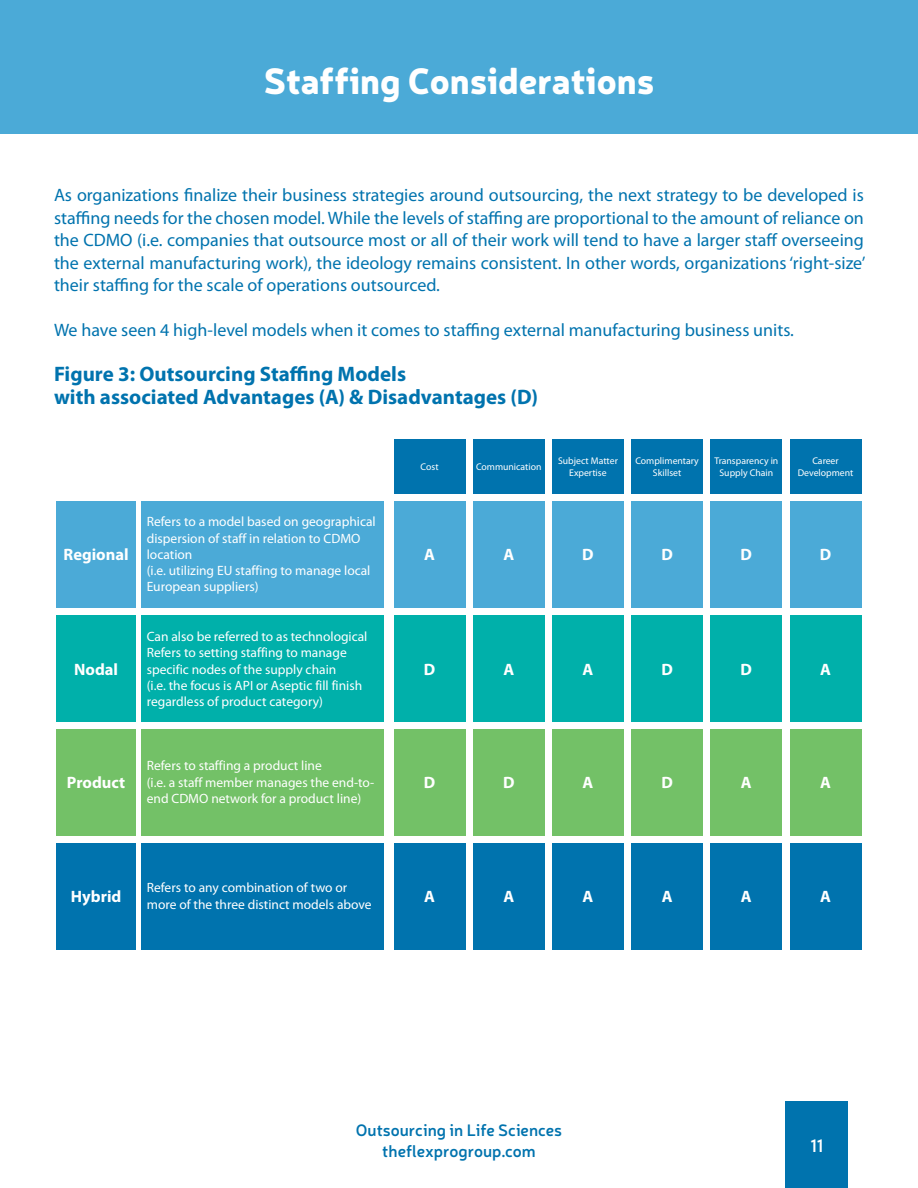
<style>
.page{position:relative;width:918px;height:1188px;background:#fff}
.page>*{position:absolute;margin:0;border:0;box-sizing:border-box;transform-origin:0 0}
.t1{font:900 36px "Neris";color:#fff}
.t2{font:700 21px/22.5px "Myriad Pro";color:#0073ae}
.t3{font:18px/22.5px "Myriad Pro";color:#0073ae;text-align:justify}
.t4{font:600 18px "Neris";color:#fff}
.t5{font:700 16.5px "Myriad Pro";color:#fff}
.t6{font:600 16.5px/21px "Neris";color:#0073ae;text-align:center}
.t7{font:13.5px/16.2px "Myriad Pro";color:#fff}
.t8{font:9.75px/11.7px "Myriad Pro";color:#fff;text-align:center}
</style>
<div class="page">
<div style="left:785px;top:1102px;width:63px;height:86px;background:#0073ae"></div>
<div style="left:0;top:0;width:918px;height:134px;background:#4baad7"></div>
<div style="left:142px;top:501px;width:242px;height:107px;background:#4baad7"></div>
<div style="left:57px;top:501px;width:79px;height:107px;background:#4baad7"></div>
<div style="left:394px;top:501px;width:71px;height:107px;background:#4baad7"></div>
<div style="left:473px;top:501px;width:72px;height:107px;background:#4baad7"></div>
<div style="left:552px;top:501px;width:72px;height:107px;background:#4baad7"></div>
<div style="left:631px;top:501px;width:72px;height:107px;background:#4baad7"></div>
<div style="left:711px;top:501px;width:71px;height:107px;background:#4baad7"></div>
<div style="left:790px;top:501px;width:71px;height:107px;background:#4baad7"></div>
<div style="left:394px;top:440px;width:71px;height:54px;background:#0073ae"></div>
<div style="left:473px;top:440px;width:72px;height:54px;background:#0073ae"></div>
<div style="left:552px;top:440px;width:72px;height:54px;background:#0073ae"></div>
<div style="left:631px;top:440px;width:72px;height:54px;background:#0073ae"></div>
<div style="left:711px;top:440px;width:71px;height:54px;background:#0073ae"></div>
<div style="left:790px;top:440px;width:71px;height:54px;background:#0073ae"></div>
<div style="left:142px;top:615px;width:242px;height:107px;background:#00b0aa"></div>
<div style="left:57px;top:615px;width:79px;height:107px;background:#00b0aa"></div>
<div style="left:394px;top:615px;width:71px;height:107px;background:#00b0aa"></div>
<div style="left:473px;top:615px;width:72px;height:107px;background:#00b0aa"></div>
<div style="left:552px;top:615px;width:72px;height:107px;background:#00b0aa"></div>
<div style="left:631px;top:615px;width:72px;height:107px;background:#00b0aa"></div>
<div style="left:711px;top:615px;width:71px;height:107px;background:#00b0aa"></div>
<div style="left:790px;top:615px;width:71px;height:107px;background:#00b0aa"></div>
<div style="left:142px;top:729px;width:242px;height:107px;background:#73c167"></div>
<div style="left:57px;top:729px;width:79px;height:107px;background:#73c167"></div>
<div style="left:394px;top:729px;width:71px;height:107px;background:#73c167"></div>
<div style="left:473px;top:729px;width:72px;height:107px;background:#73c167"></div>
<div style="left:552px;top:729px;width:72px;height:107px;background:#73c167"></div>
<div style="left:631px;top:729px;width:72px;height:107px;background:#73c167"></div>
<div style="left:711px;top:729px;width:71px;height:107px;background:#73c167"></div>
<div style="left:790px;top:729px;width:71px;height:107px;background:#73c167"></div>
<div style="left:142px;top:843px;width:242px;height:107px;background:#0073ae"></div>
<div style="left:57px;top:843px;width:79px;height:107px;background:#0073ae"></div>
<div style="left:394px;top:843px;width:71px;height:107px;background:#0073ae"></div>
<div style="left:473px;top:843px;width:72px;height:107px;background:#0073ae"></div>
<div style="left:552px;top:843px;width:72px;height:107px;background:#0073ae"></div>
<div style="left:631px;top:843px;width:72px;height:107px;background:#0073ae"></div>
<div style="left:711px;top:843px;width:71px;height:107px;background:#0073ae"></div>
<div style="left:790px;top:843px;width:71px;height:107px;background:#0073ae"></div>
<h1 class="t1" style="left:264px;top:54px;width:392px">Staffing Considerations</h1>
<p class="t3" style="left:54px;top:184px;width:813px">As organizations finalize their business strategies around outsourcing, the next strategy to be developed is staffing needs for the chosen model. While the levels of staffing are proportional to the amount of reliance on the CDMO (i.e. companies that outsource most or all of their work will tend to have a larger staff overseeing the external manufacturing work), the ideology remains consistent. In other words, organizations ‘right-size’ their staffing for the scale of operations outsourced.</p>
<p class="t3" style="left:54px;top:319px;width:742px">We have seen 4 high-level models when it comes to staffing external manufacturing business units.</p>
<p class="t2" style="left:54px;top:362px;width:486px">Figure 3: Outsourcing Staffing Models<br>with associated Advantages (A) &amp; Disadvantages (D)</p>
<p class="t8" style="left:421px;top:461px;width:19px">Cost</p>
<p class="t8" style="left:476px;top:461px;width:67px">Communication</p>
<p class="t8" style="left:558px;top:455px;width:61px">Subject Matter<br>Expertise</p>
<p class="t8" style="left:635px;top:455px;width:65px">Complimentary<br>Skillset</p>
<p class="t8" style="left:714px;top:455px;width:66px">Transparency in<br>Supply Chain</p>
<p class="t8" style="left:798px;top:455px;width:57px">Career<br>Development</p>
<p class="t7" style="left:147px;top:514px;width:231px">Refers to a model based on geographical dispersion of staff in relation to CDMO location<br>(i.e. utilizing EU staffing to manage local<br>European suppliers)</p>
<p class="t5" style="left:64px;top:544px;width:67px">Regional</p>
<p class="t5" style="left:424px;top:544px;width:12px">A</p>
<p class="t5" style="left:503px;top:544px;width:12px">A</p>
<p class="t5" style="left:582px;top:544px;width:13px">D</p>
<p class="t5" style="left:661px;top:544px;width:13px">D</p>
<p class="t5" style="left:741px;top:544px;width:13px">D</p>
<p class="t5" style="left:820px;top:544px;width:13px">D</p>
<p class="t7" style="left:147px;top:628px;width:222px">Can also be referred to as technological Refers to setting staffing to manage specific nodes of the supply chain<br>(i.e. the focus is API or Aseptic fill finish regardless of product category)</p>
<p class="t5" style="left:74px;top:658px;width:45px">Nodal</p>
<p class="t5" style="left:424px;top:658px;width:13px">D</p>
<p class="t5" style="left:503px;top:658px;width:12px">A</p>
<p class="t5" style="left:583px;top:658px;width:12px">A</p>
<p class="t5" style="left:661px;top:658px;width:13px">D</p>
<p class="t5" style="left:741px;top:658px;width:13px">D</p>
<p class="t5" style="left:820px;top:658px;width:12px">A</p>
<p class="t7" style="left:147px;top:758px;width:229px">Refers to staffing a product line<br>(i.e. a staff member manages the end-to&shy;end CDMO network for a product line)</p>
<p class="t5" style="left:67px;top:771px;width:60px">Product</p>
<p class="t5" style="left:424px;top:771px;width:13px">D</p>
<p class="t5" style="left:503px;top:771px;width:13px">D</p>
<p class="t5" style="left:583px;top:771px;width:12px">A</p>
<p class="t5" style="left:661px;top:771px;width:13px">D</p>
<p class="t5" style="left:741px;top:771px;width:12px">A</p>
<p class="t5" style="left:820px;top:771px;width:12px">A</p>
<p class="t7" style="left:147px;top:880px;width:226px">Refers to any combination of two or more of the three distinct models above</p>
<p class="t5" style="left:71px;top:885px;width:52px">Hybrid</p>
<p class="t5" style="left:424px;top:885px;width:12px">A</p>
<p class="t5" style="left:503px;top:885px;width:12px">A</p>
<p class="t5" style="left:583px;top:885px;width:12px">A</p>
<p class="t5" style="left:662px;top:885px;width:12px">A</p>
<p class="t5" style="left:741px;top:885px;width:12px">A</p>
<p class="t5" style="left:820px;top:885px;width:12px">A</p>
<p class="t6" style="left:356px;top:1119px;width:208px">Outsourcing in Life Sciences theflexprogroup.com</p>
<p class="t4" style="left:810px;top:1133px;width:14px">11</p>
</div>
